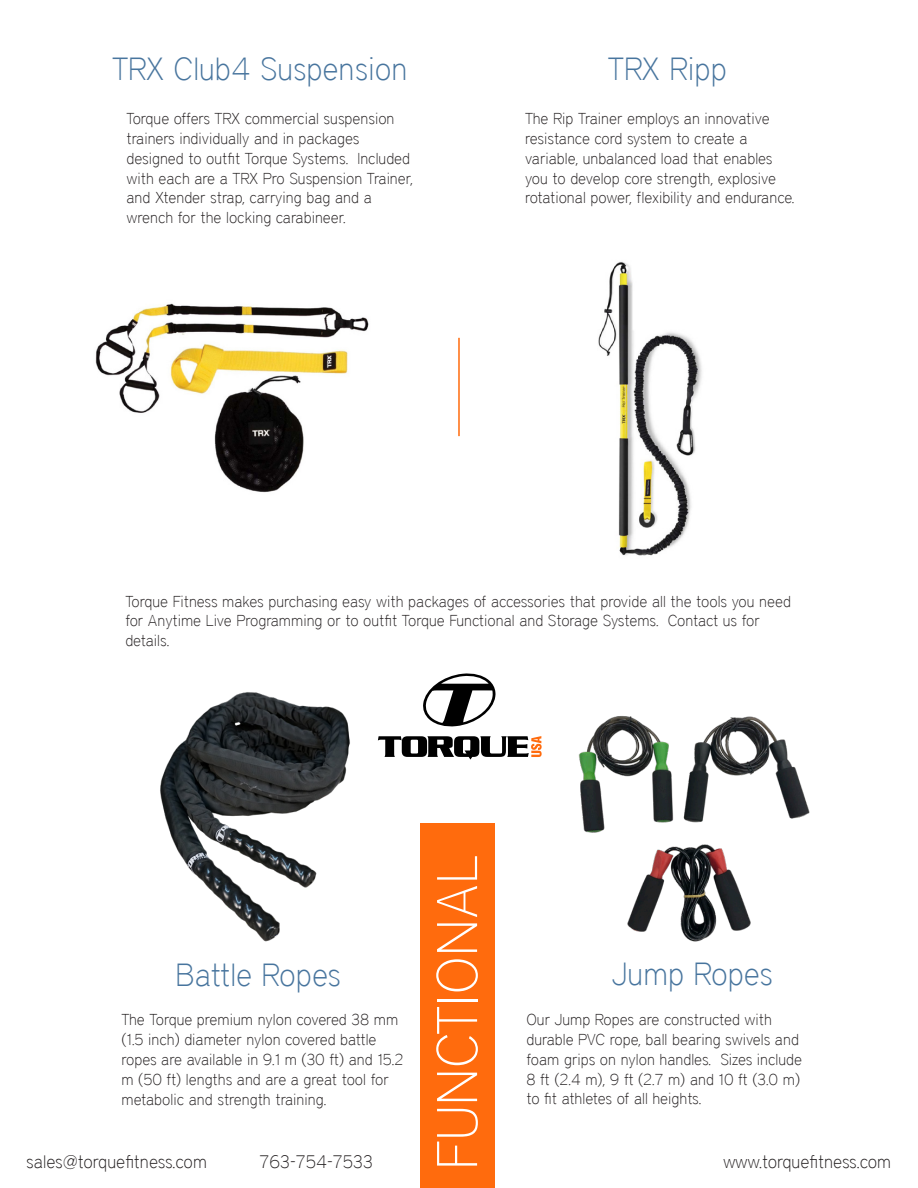
<style>
.page{position:relative;width:918px;height:1188px;background:#fff}
.page>*{position:absolute;margin:0;border:0;box-sizing:border-box;transform-origin:0 0}
.t1{font:100 57px "District";letter-spacing:.01em;color:#fff}
.t2{font:100 31.95px "District";color:#48759e}
.t3{font:100 18px "District";color:#231f20}
.t4{font:100 15.75px/19.8px "District";color:#231f20}
</style>
<div class="page">
<svg style="left:486px;top:736px;width:24px;height:21px"></svg>
<svg style="left:432px;top:674px;width:63px;height:39px"></svg>
<img style="left:160px;top:687px;width:326px;height:255px">
<hr style="left:458px;top:338px;width:2px;height:98px;background:#ff6b0d">
<div style="left:420px;top:823px;width:75px;height:365px;background:#ff6b0d"></div>
<img style="left:510px;top:716px;width:300px;height:226px">
<img style="left:598px;top:262px;width:104px;height:294px">
<img style="left:95px;top:303px;width:274px;height:190px">
<p class="t2" style="left:112px;top:50px;width:297px">TRX Club4 Suspension</p>
<p class="t2" style="left:608px;top:50px;width:121px">TRX Ripp</p>
<p class="t4" style="left:126px;top:109px;width:288px">Torque offers TRX commercial suspension trainers individually and in packages designed to outfit Torque Systems. Included with each are a TRX Pro Suspension Trainer, and Xtender strap, carrying bag and a wrench for the locking carabineer.</p>
<p class="t4" style="left:525px;top:109px;width:271px">The Rip Trainer employs an innovative resistance cord system to create a variable, unbalanced load that enables you to develop core strength, explosive rotational power, flexibility and endurance.</p>
<p class="t4" style="left:125px;top:591px;width:667px">Torque Fitness makes purchasing easy with packages of accessories that provide all the tools you need for Anytime Live Programming or to outfit Torque Functional and Storage Systems. Contact us for details.</p>
<p class="t2" style="left:176px;top:957px;width:167px">Battle Ropes</p>
<p class="t4" style="left:122px;top:1010px;width:283px">The Torque premium nylon covered 38 mm (1.5 inch) diameter nylon covered battle ropes are available in 9.1 m (30 ft) and 15.2 m (50 ft) lengths and are a great tool for metabolic and strength training.</p>
<p class="t3" style="left:26px;top:1151px;width:182px">sales@torquefitness.com</p>
<p class="t3" style="left:260px;top:1151px;width:115px">763-754-7533</p>
<p class="t1" style="left:424px;top:1170px;width:316px;rotate:-90deg">FUNCTIONAL</p>
<p class="t2" style="left:612px;top:956px;width:162px">Jump Ropes</p>
<p class="t4" style="left:526px;top:1010px;width:277px">Our Jump Ropes are constructed with durable PVC rope, ball bearing swivels and foam grips on nylon handles. Sizes include 8 ft (2.4 m), 9 ft (2.7 m) and 10 ft (3.0 m) to fit athletes of all heights.</p>
<p class="t3" style="left:723px;top:1151px;width:170px">www.torquefitness.com</p>
</div>
